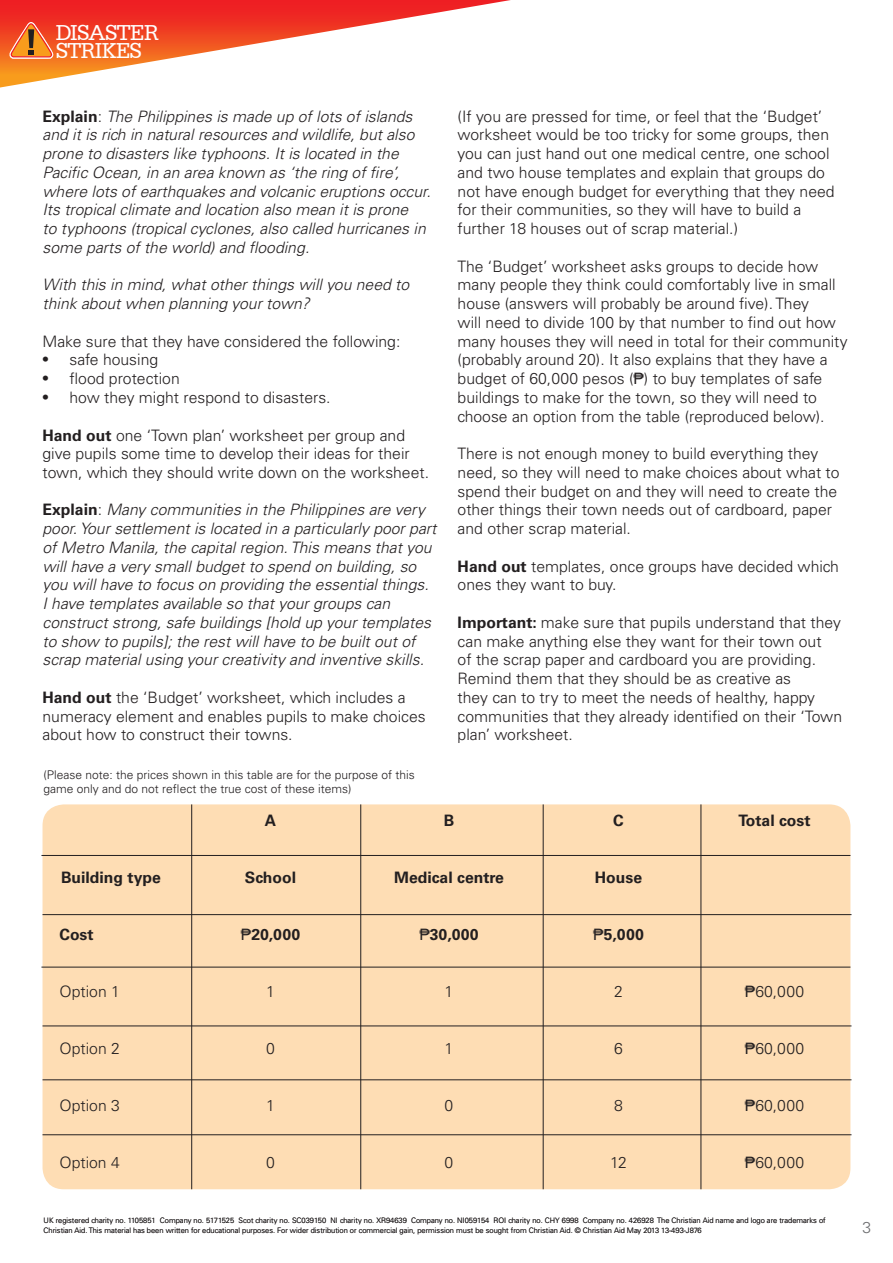
<style>
.page{position:relative;width:893px;height:1263px;background:#fff}
.page>*{position:absolute;margin:0;border:0;box-sizing:border-box;transform-origin:0 0}
.t1{font:22.8px/18.1px "Serifa BT";letter-spacing:-.035em;color:#fff}
.t2{font:300 15.75px/18.8px "Univers CA";color:#231f20}
.t3{font:italic 300 15.75px/18.8px "Univers CA";color:#231f20}
.t4{font:700 15.75px "Univers CA";color:#231f20}
.t5{font:300 15.75px "Univers CA";color:#6c6d70}
.t6{font:300 12px/14.4px "Univers CA";color:#231f20}
.t7{font:300 7.5px/10.5px "Univers CA";color:#231f20}
.s1{font-weight:700;font-style:normal}
.s2{font-style:normal}
.s3{font-family:"Times";font-weight:400;font-size:18px}
.s4{font-weight:700}
.s5{font-family:"Arial";font-weight:400}
</style>
<div class="page">
<svg style="left:0;top:0;width:511px;height:88px"></svg>
<div style="left:43px;top:804px;width:807px;height:385px;background:#feddb4;border-radius:21px"></div>
<hr style="left:41px;top:855px;width:809px;height:1px;background:#231f20">
<hr style="left:43px;top:914px;width:808px;height:1px;background:#231f20">
<hr style="left:41px;top:967px;width:809px;height:1px;background:#231f20">
<hr style="left:43px;top:1025px;width:808px;height:1px;background:#231f20">
<hr style="left:43px;top:1079px;width:808px;height:1px;background:#231f20">
<hr style="left:43px;top:1134px;width:808px;height:1px;background:#231f20">
<hr style="left:191px;top:804px;width:1px;height:385px;background:#231f20">
<hr style="left:360px;top:804px;width:1px;height:385px;background:#231f20">
<hr style="left:543px;top:804px;width:1px;height:385px;background:#231f20">
<hr style="left:701px;top:804px;width:1px;height:385px;background:#231f20">
<h1 class="t1" style="left:56px;top:23px;width:104px">DISASTER<br>STRIKES</h1>
<p class="t3" style="left:43px;top:107px;width:390px"><span class="s1">Explain</span><span class="s2">:</span> The Philippines is made up of lots of islands and it is rich in natural resources and wildlife, but also prone to disasters like typhoons. It is located in the Pacific Ocean, in an area known as ‘the ring of fire’, where lots of earthquakes and volcanic eruptions occur.<br>Its tropical climate and location also mean it is prone<br>to typhoons (tropical cyclones, also called hurricanes in some parts of the world) and flooding.</p>
<p class="t3" style="left:43px;top:275px;width:368px">With this in mind, what other things will you need to think about when planning your town?</p>
<p class="t2" style="left:43px;top:332px;width:359px">Make sure that they have considered the following:</p>
<p class="t2" style="left:43px;top:351px;width:117px"><span class="s3">•</span> safe housing</p>
<p class="t2" style="left:43px;top:369px;width:139px"><span class="s3">•</span> flood protection</p>
<p class="t2" style="left:43px;top:388px;width:290px"><span class="s3">•</span> how they might respond to disasters.</p>
<p class="t2" style="left:43px;top:426px;width:388px"><span class="s4">Hand out</span> one ‘Town plan’ worksheet per group and give pupils some time to develop their ideas for their town, which they should write down on the worksheet.</p>
<p class="t3" style="left:43px;top:500px;width:395px"><span class="s1">Explain</span><span class="s2">:</span> Many communities in the Philippines are very poor. Your settlement is located in a particularly poor part of Metro Manila, the capital region. This means that you will have a very small budget to spend on building, so you will have to focus on providing the essential things.<br>I have templates available so that your groups can construct strong, safe buildings [hold up your templates to show to pupils]; the rest will have to be built out of scrap material using your creativity and inventive skills.</p>
<p class="t2" style="left:43px;top:688px;width:385px"><span class="s4">Hand out</span> the ‘Budget’ worksheet, which includes a numeracy element and enables pupils to make choices about how to construct their towns.</p>
<p class="t6" style="left:44px;top:767px;width:373px">(Please note: the prices shown in this table are for the purpose of this game only and do not reflect the true cost of these items)</p>
<p class="t2" style="left:458px;top:107px;width:378px">(If you are pressed for time, or feel that the ‘Budget’ worksheet would be too tricky for some groups, then you can just hand out one medical centre, one school and two house templates and explain that groups do not have enough budget for everything that they need for their communities, so they will have to build a further 18 houses out of scrap material.)</p>
<p class="t2" style="left:458px;top:257px;width:392px">The ‘Budget’ worksheet asks groups to decide how many people they think could comfortably live in small house (answers will probably be around five). They<br>will need to divide 100 by that number to find out how many houses they will need in total for their community (probably around 20). It also explains that they have a budget of 60,000 pesos (<span class="s5">₱</span>) to buy templates of safe buildings to make for the town, so they will need to choose an option from the table (reproduced below).</p>
<p class="t2" style="left:458px;top:444px;width:383px">There is not enough money to build everything they need, so they will need to make choices about what to spend their budget on and they will need to create the other things their town needs out of cardboard, paper and other scrap material.</p>
<p class="t2" style="left:458px;top:557px;width:383px"><span class="s4">Hand out</span> templates, once groups have decided which ones they want to buy.</p>
<p class="t2" style="left:458px;top:613px;width:386px"><span class="s4">Important:</span> make sure that pupils understand that they can make anything else they want for their town out<br>of the scrap paper and cardboard you are providing.<br>Remind them that they should be as creative as<br>they can to try to meet the needs of healthy, happy communities that they already identified on their ‘Town plan’ worksheet.</p>
<p class="t4" style="left:265px;top:812px;width:13px">A</p>
<p class="t4" style="left:444px;top:812px;width:12px">B</p>
<p class="t4" style="left:613px;top:812px;width:12px">C</p>
<p class="t4" style="left:739px;top:812px;width:74px">Total cost</p>
<p class="t4" style="left:61px;top:869px;width:101px">Building type</p>
<p class="t4" style="left:245px;top:869px;width:53px">School</p>
<p class="t4" style="left:394px;top:869px;width:111px">Medical centre</p>
<p class="t4" style="left:595px;top:869px;width:49px">House</p>
<p class="t4" style="left:60px;top:926px;width:36px">Cost</p>
<p class="t4" style="left:241px;top:926px;width:61px"><span class="s5">₱</span>20,000</p>
<p class="t4" style="left:419px;top:926px;width:61px"><span class="s5">₱</span>30,000</p>
<p class="t4" style="left:593px;top:926px;width:52px"><span class="s5">₱</span>5,000</p>
<p class="t2" style="left:60px;top:982px;width:62px">Option 1</p>
<p class="t2" style="left:266px;top:982px;width:10px">1</p>
<p class="t2" style="left:445px;top:982px;width:10px">1</p>
<p class="t2" style="left:614px;top:982px;width:10px">2</p>
<p class="t2" style="left:745px;top:982px;width:61px"><span class="s5">₱</span>60,000</p>
<p class="t2" style="left:60px;top:1039px;width:62px">Option 2</p>
<p class="t2" style="left:266px;top:1039px;width:10px">0</p>
<p class="t2" style="left:445px;top:1039px;width:10px">1</p>
<p class="t2" style="left:614px;top:1039px;width:10px">6</p>
<p class="t2" style="left:745px;top:1039px;width:61px"><span class="s5">₱</span>60,000</p>
<p class="t2" style="left:59px;top:1096px;width:62px">Option 3</p>
<p class="t2" style="left:266px;top:1096px;width:10px">1</p>
<p class="t2" style="left:445px;top:1096px;width:10px">0</p>
<p class="t2" style="left:614px;top:1096px;width:10px">8</p>
<p class="t2" style="left:745px;top:1096px;width:61px"><span class="s5">₱</span>60,000</p>
<p class="t2" style="left:59px;top:1153px;width:62px">Option 4</p>
<p class="t2" style="left:266px;top:1153px;width:10px">0</p>
<p class="t2" style="left:445px;top:1153px;width:10px">0</p>
<p class="t2" style="left:610px;top:1153px;width:18px">12</p>
<p class="t2" style="left:745px;top:1153px;width:61px"><span class="s5">₱</span>60,000</p>
<p class="t7" style="left:44px;top:1215px;width:784px">UK registered charity no. 1105851 Company no. 5171525 Scot charity no. SC039150 NI charity no. XR94639 Company no. NI059154 ROI charity no. CHY 6998 Company no. 426928 The Christian Aid name and logo are trademarks of<br>Christian Aid. This material has been written for educational purposes. For wider distribution or commercial gain, permission must be sought from Christian Aid. © Christian Aid May 2013 13-493-J876</p>
<p class="t5" style="left:862px;top:1218px;width:10px">3</p>
</div>
